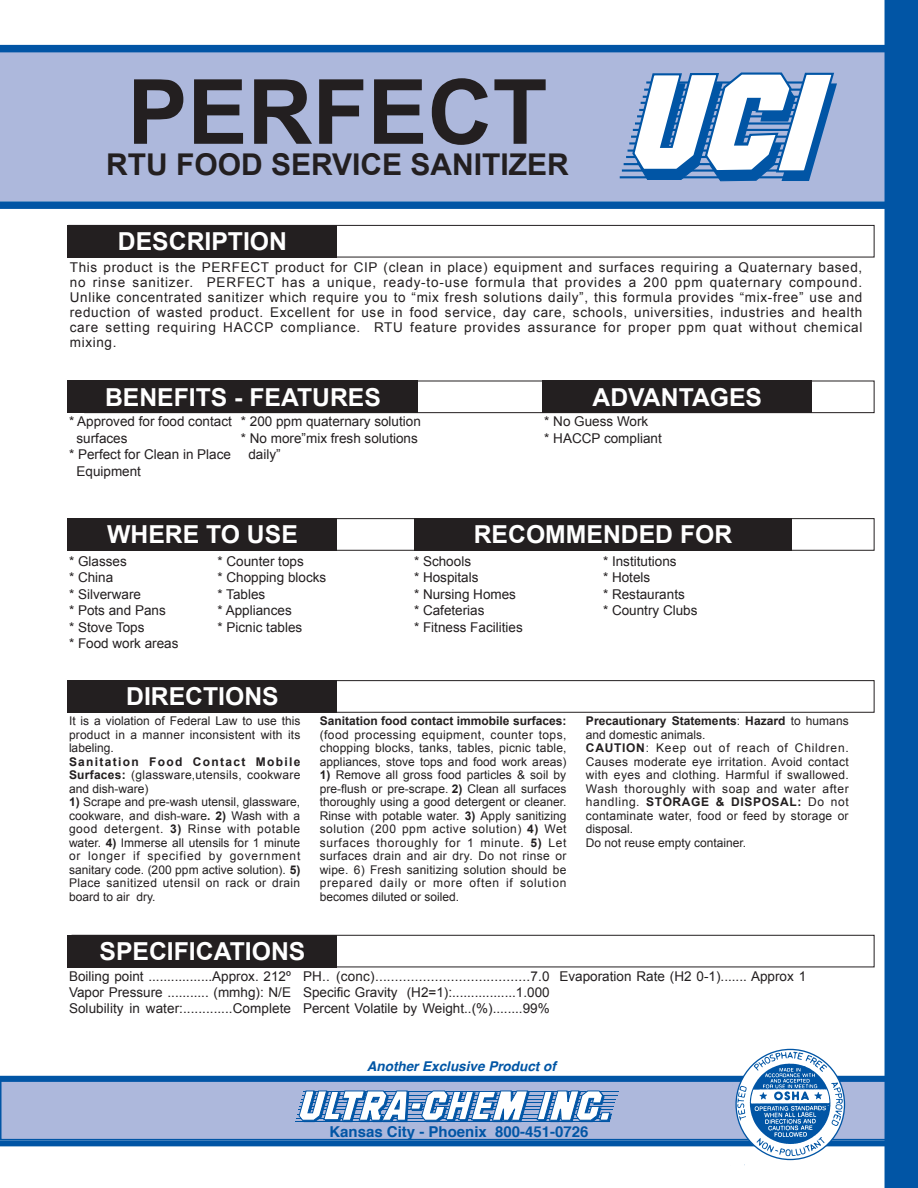
<style>
.page{position:relative;width:918px;height:1188px;background:#fff}
.page>*{position:absolute;margin:0;border:0;box-sizing:border-box;transform-origin:0 0}
.t1{font:700 90px "Arial";color:#231f20}
.t2{font:700 30px "Arial";color:#231f20}
.t3{font:700 24.75px "Arial";color:#fff}
.t4{font:700 15px "Helvetica";color:#0155a5}
.t5{font:13.5px/15px "Arial";color:#231f20;text-align:justify}
.t6{font:italic 700 13.5px "Helvetica";color:#0155a5}
.t7{font:12px/13.5px "Arial";letter-spacing:.02em;color:#231f20;text-align:justify}
.t8{font:700 12px "Arial";color:#231f20}
.s1{font-weight:700}
</style>
<div class="page">
<div style="left:1px;top:1077px;width:896px;height:63px;background:#adb8dc"></div>
<div style="left:0;top:1076px;width:898px;height:64px;border:2px solid #0155a5"></div>
<div style="left:0;top:52px;width:885px;height:149px;background:#adb8dc"></div>
<div style="left:885px;top:0;width:33px;height:1188px;background:#0155a5"></div>
<div style="left:0;top:45px;width:907px;height:7px;background:#0155a5"></div>
<div style="left:0;top:201px;width:918px;height:8px;background:#0155a5"></div>
<div style="left:0;top:1076px;width:908px;height:6px;background:#0155a5"></div>
<div style="left:0;top:1140px;width:908px;height:6px;background:#0155a5"></div>
<hr style="left:629px;top:142px;width:170px;height:3px;background:#0155a5">
<hr style="left:628px;top:150px;width:169px;height:2px;background:#0155a5">
<hr style="left:626px;top:156px;width:178px;height:2px;background:#0155a5">
<hr style="left:624px;top:163px;width:174px;height:2px;background:#0155a5">
<hr style="left:622px;top:169px;width:177px;height:3px;background:#0155a5">
<hr style="left:620px;top:176px;width:171px;height:2px;background:#0155a5">
<svg style="left:631px;top:71px;width:206px;height:111px"></svg>
<div style="left:68px;top:225px;width:806px;height:32px;border:1px solid #231f20"></div>
<div style="left:72px;top:935px;width:802px;height:32px;border:1px solid #231f20"></div>
<div style="left:70px;top:680px;width:804px;height:33px;border:1px solid #231f20"></div>
<div style="left:68px;top:225px;width:270px;height:32px;background:#231f20"></div>
<div style="left:68px;top:680px;width:270px;height:33px;background:#231f20"></div>
<div style="left:68px;top:935px;width:270px;height:32px;background:#231f20"></div>
<div style="left:84px;top:381px;width:790px;height:32px;border:1px solid #231f20"></div>
<div style="left:68px;top:381px;width:350px;height:32px;background:#231f20"></div>
<div style="left:542px;top:381px;width:270px;height:32px;background:#231f20"></div>
<div style="left:70px;top:518px;width:804px;height:33px;border:1px solid #231f20"></div>
<div style="left:68px;top:518px;width:270px;height:33px;background:#231f20"></div>
<div style="left:414px;top:518px;width:378px;height:33px;background:#231f20"></div>
<img style="left:728px;top:1049px;width:121px;height:117px">
<hr style="left:303px;top:1092px;width:316px;height:1px;background:#0155a5">
<hr style="left:302px;top:1095px;width:316px;height:1px;background:#0155a5">
<hr style="left:301px;top:1099px;width:315px;height:1px;background:#0155a5">
<hr style="left:300px;top:1102px;width:315px;height:1px;background:#0155a5">
<hr style="left:299px;top:1106px;width:315px;height:1px;background:#0155a5">
<hr style="left:298px;top:1109px;width:315px;height:1px;background:#0155a5">
<hr style="left:297px;top:1114px;width:315px;height:1px;background:#0155a5">
<hr style="left:296px;top:1118px;width:314px;height:1px;background:#0155a5">
<hr style="left:295px;top:1121px;width:314px;height:1px;background:#0155a5">
<svg style="left:298px;top:1090px;width:232px;height:33px"></svg>
<svg style="left:536px;top:1090px;width:76px;height:33px"></svg>
<h1 class="t1" style="left:127px;top:53px;width:422px">PERFECT</h1>
<h2 class="t2" style="left:106px;top:145px;width:464px">RTU FOOD SERVICE SANITIZER</h2>
<h3 class="t3" style="left:118px;top:225px;width:17px">description</h3>
<p class="t5" style="left:70px;top:260px;width:794px">This product is the PERFECT product for CIP (clean in place) equipment and surfaces requiring a Quaternary based, no rinse sanitizer. PERFECT has a unique, ready-to-use formula that provides a 200 ppm quaternary compound.<br>Unlike concentrated sanitizer which require you to “mix fresh solutions daily”, this formula provides “mix-free” use and reduction of wasted product. Excellent for use in food service, day care, schools, universities, industries and health care setting requiring HACCP compliance. RTU feature provides assurance for proper ppm quat without chemical mixing.</p>
<h3 class="t3" style="left:105px;top:381px;width:34px">benefits</h3>
<h3 class="t3" style="left:234px;top:381px;width:33px">- features</h3>
<h3 class="t3" style="left:593px;top:381px;width:18px">advantages</h3>
<p class="t5" style="left:69px;top:414px;width:164px">* Approved for food contact</p>
<p class="t5" style="left:77px;top:431px;width:53px">surfaces</p>
<p class="t5" style="left:69px;top:447px;width:164px">* Perfect for Clean in Place</p>
<p class="t5" style="left:77px;top:464px;width:66px">Equipment</p>
<p class="t5" style="left:241px;top:414px;width:182px">* 200 ppm quaternary solution</p>
<p class="t5" style="left:241px;top:431px;width:179px">* No more”mix fresh solutions</p>
<p class="t5" style="left:248px;top:447px;width:34px">daily”</p>
<p class="t5" style="left:544px;top:414px;width:119px;line-height:16.5px">* No Guess Work<br>* HACCP compliant</p>
<h3 class="t3" style="left:107px;top:518px;width:41px">where</h3>
<h3 class="t3" style="left:206px;top:518px;width:58px">to use</h3>
<h3 class="t3" style="left:474px;top:518px;width:19px">recommended</h3>
<h3 class="t3" style="left:680px;top:518px;width:18px">for</h3>
<p class="t5" style="left:69px;top:554px;width:59px">* Glasses</p>
<p class="t5" style="left:218px;top:554px;width:88px">* Counter tops</p>
<p class="t5" style="left:69px;top:570px;width:46px">* China</p>
<p class="t5" style="left:218px;top:570px;width:110px">* Chopping blocks</p>
<p class="t5" style="left:69px;top:587px;width:74px">* Silverware</p>
<p class="t5" style="left:218px;top:587px;width:49px">* Tables</p>
<p class="t5" style="left:69px;top:603px;width:98px">* Pots and Pans</p>
<p class="t5" style="left:218px;top:603px;width:76px">* Appliances</p>
<p class="t5" style="left:69px;top:620px;width:77px">* Stove Tops</p>
<p class="t5" style="left:218px;top:620px;width:86px">* Picnic tables</p>
<p class="t5" style="left:69px;top:636px;width:111px">* Food work areas</p>
<h3 class="t3" style="left:126px;top:680px;width:16px">directions</h3>
<p class="t5" style="left:414px;top:554px;width:59px">* Schools</p>
<p class="t5" style="left:603px;top:554px;width:75px">* Institutions</p>
<p class="t5" style="left:414px;top:570px;width:66px">* Hospitals</p>
<p class="t5" style="left:603px;top:570px;width:49px">* Hotels</p>
<p class="t5" style="left:414px;top:587px;width:104px">* Nursing Homes</p>
<p class="t5" style="left:603px;top:587px;width:83px">* Restaurants</p>
<p class="t5" style="left:414px;top:603px;width:72px">* Cafeterias</p>
<p class="t5" style="left:603px;top:603px;width:96px">* Country Clubs</p>
<p class="t5" style="left:414px;top:620px;width:110px">* Fitness Facilities</p>
<p class="t7" style="left:69px;top:714px;width:233px">It is a violation of Federal Law to use this product in a manner inconsistent with its labeling.</p>
<p class="t7" style="left:69px;top:755px;width:233px"><span class="s1">Sanitation Food Contact Mobile Surfaces:</span> (glassware,utensils, cookware and dish-ware)</p>
<p class="t7" style="left:69px;top:795px;width:233px"><span class="s1">1)</span> Scrape and pre-wash utensil, glassware, cookware, and dish-ware<span class="s1">. 2)</span> Wash with a good detergent. <span class="s1">3)</span> Rinse with potable water. <span class="s1">4)</span> Immerse all utensils for 1 minute or longer if specified by government sanitary code. (200 ppm active solution). <span class="s1">5)<br></span>Place sanitized utensil on rack or drain board to air dry.</p>
<h3 class="t3" style="left:100px;top:935px;width:16px">specifications</h3>
<p class="t8" style="left:320px;top:713px;width:248px">Sanitation food contact immobile surfaces:</p>
<p class="t7" style="left:320px;top:728px;width:248px">(food processing equipment, counter tops, chopping blocks, tanks, tables, picnic table, appliances, stove tops and food work areas)</p>
<p class="t7" style="left:320px;top:768px;width:248px"><span class="s1">1)</span> Remove all gross food particles &amp; soil by pre-flush or pre-scrape. <span class="s1">2)</span> Clean all surfaces thoroughly using a good detergent or cleaner.<br>Rinse with potable water. <span class="s1">3)</span> Apply sanitizing solution (200 ppm active solution) <span class="s1">4)</span> Wet surfaces thoroughly for 1 minute. <span class="s1">5)</span> Let surfaces drain and air dry. Do not rinse or wipe. 6) Fresh sanitizing solution should be prepared daily or more often if solution becomes diluted or soiled.</p>
<p class="t7" style="left:586px;top:714px;width:264px;text-align:left"><span class="s1">Precautionary Statements</span>: <span class="s1">Hazard</span> to humans and domestic animals.<br><span class="s1">CAUTION</span>: Keep out of reach of Children.<br>Causes moderate eye irritation. Avoid contact with eyes and clothing. Harmful if swallowed.<br>Wash thoroughly with soap and water after handling. <span class="s1">STORAGE &amp; DISPOSAL:</span> Do not contaminate water, food or feed by storage or disposal.<br>Do not reuse empty container.</p>
<p class="t5" style="left:69px;top:968px;width:224px;line-height:16.2px">Boiling point .................Approx. 212º Vapor Pressure ........... (mmhg): N/E Solubility in water:.............Complete</p>
<p class="t5" style="left:303px;top:968px;width:248px;line-height:16.2px">PH.. (conc).......................................7.0<br>Specific Gravity (H2=1):.................1.000<br>Percent Volatile by Weight..(%)........99%</p>
<p class="t5" style="left:560px;top:969px;width:248px">Evaporation Rate (H2 0-1)....... Approx 1</p>
<p class="t6" style="left:367px;top:1056px;width:191px">Another Exclusive Product of</p>
<p class="t4" style="left:329px;top:1120px;width:261px">Kansas City - Phoenix 800-451-0726</p>
</div>
